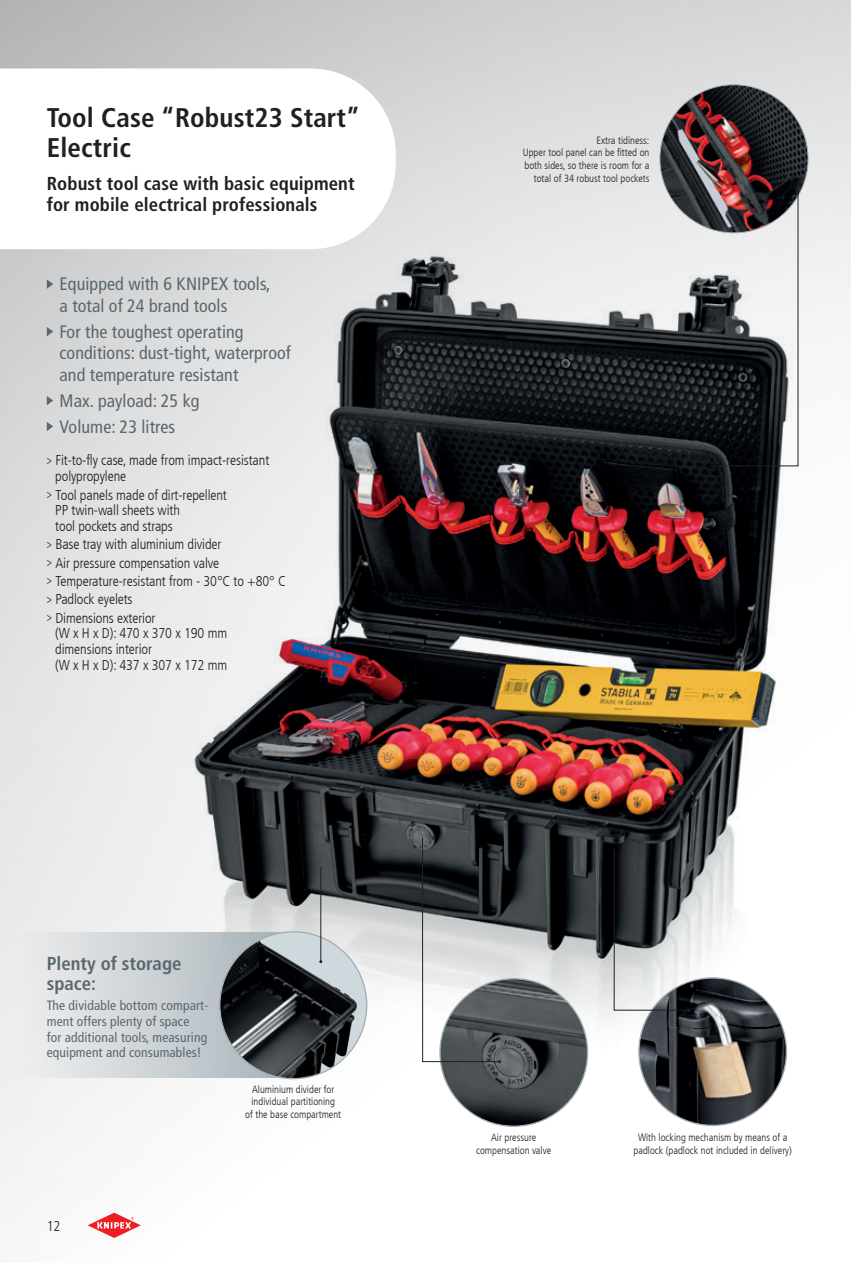
<style>
.page{position:relative;width:851px;height:1263px;background:#fff}
.page>*{position:absolute;margin:0;border:0;box-sizing:border-box;transform-origin:0 0}
.t1{font:700 condensed 27px/30px "Frutiger LT Com";letter-spacing:.005em;color:#231f20}
.t2{font:700 condensed 18.75px/21px "Frutiger LT Com";letter-spacing:.005em;color:#231f20}
.t3{font:700 condensed 18.75px/19.8px "Frutiger LT Com";color:#5a676e}
.t4{font:condensed 18px/21.6px "Frutiger LT Com";letter-spacing:.005em;color:#5a676e}
.t5{font:300 condensed 14.25px/15.8px "Frutiger LT Com";letter-spacing:-.005em;color:#231f20}
.t6{font:condensed 13.5px/15.8px "Frutiger LT Com";letter-spacing:.01em;color:#5a676e}
.t7{font:300 condensed 10.5px/12.8px "Frutiger LT Com";color:#231f20;text-align:center}
.s1{font-weight:400;font-size:12px}
</style>
<div class="page">
<img style="left:0;top:0;width:850px;height:1226px">
<svg style="left:0;top:68px;width:395px;height:181px"></svg>
<svg style="left:88px;top:1213px;width:53px;height:25px"></svg>
<img style="left:187px;top:249px;width:609px;height:859px">
<img style="left:659px;top:85px;width:148px;height:148px;border-radius:74px">
<svg style="left:708px;top:185px;width:91px;height:282px"></svg>
<img style="left:440px;top:979px;width:147px;height:147px;border-radius:74px">
<img style="left:638px;top:978px;width:148px;height:147px;border-radius:74px">
<svg style="left:421px;top:837px;width:80px;height:226px;background:#808385"></svg>
<svg style="left:613px;top:848px;width:77px;height:164px;background:#74777a"></svg>
<div style="left:19px;top:932px;width:278px;height:145px;background:linear-gradient(to right,#f0f0f0,#a3aeb5)"></div>
<div style="left:220px;top:932px;width:146px;height:147px;background:#cfd8dd;border-radius:50%"></div>
<img style="left:220px;top:940px;width:137px;height:139px">
<hr style="left:320px;top:867px;width:1px;height:95px;background:#231f20">
<svg style="left:47px;top:279px;width:6px;height:10px"></svg>
<svg style="left:47px;top:327px;width:6px;height:9px"></svg>
<svg style="left:47px;top:396px;width:6px;height:9px"></svg>
<svg style="left:47px;top:422px;width:6px;height:9px"></svg>
<h1 class="t1" style="left:47px;top:102px;width:315px">Tool Case “Robust23 Start”<br>Electric</h1>
<h2 class="t2" style="left:47px;top:173px;width:309px">Robust tool case with basic equipment for mobile electrical professionals</h2>
<p class="t4" style="left:60px;top:273px;width:212px">Equipped with 6 KNIPEX tools, a total of 24 brand tools</p>
<p class="t4" style="left:60px;top:321px;width:233px">For the toughest operating conditions: dust-tight, waterproof and temperature resistant</p>
<p class="t4" style="left:60px;top:388px;width:141px;line-height:25.8px">Max. payload: 25 kg<br>Volume: 23 litres</p>
<p class="t5" style="left:55px;top:453px;width:215px;text-indent:-9px"><span class="s1">&gt;</span> Fit-to-fly case, made from impact-resistant polypropylene</p>
<p class="t5" style="left:55px;top:487px;width:173px;text-indent:-9px"><span class="s1">&gt;</span> Tool panels made of dirt-repellent<br>PP twin-wall sheets with<br>tool pockets and straps</p>
<p class="t5" style="left:47px;top:535px;width:240px;line-height:18.3px"><span class="s1">&gt;</span> Base tray with aluminium divider<br><span class="s1">&gt;</span> Air pressure compensation valve<br><span class="s1">&gt;</span> Temperature-resistant from - 30°C to +80° C <span class="s1">&gt;</span> Padlock eyelets<br><span class="s1">&gt;</span> Dimensions exterior</p>
<p class="t5" style="left:55px;top:626px;width:173px">(W x H x D): 470 x 370 x 190 mm dimensions interior<br>(W x H x D): 437 x 307 x 172 mm</p>
<h2 class="t3" style="left:47px;top:954px;width:136px">Plenty of storage space:</h2>
<p class="t6" style="left:47px;top:998px;width:163px">The dividable bottom compart&shy;ment offers plenty of space<br>for additional tools, measuring equipment and consumables!</p>
<p class="t7" style="left:245px;top:1083px;width:97px">Aluminium divider for individual partitioning<br>of the base compartment</p>
<p class="t5" style="left:47px;top:1218px;width:15px">12</p>
<p class="t7" style="left:522px;top:134px;width:128px;text-align:right">Extra tidiness:<br>Upper tool panel can be fitted on both sides, so there is room for a total of 34 robust tool pockets</p>
<p class="t7" style="left:476px;top:1131px;width:77px">Air pressure compensation valve</p>
<p class="t7" style="left:633px;top:1131px;width:160px">With locking mechanism by means of a padlock (padlock not included in delivery)</p>
</div>
